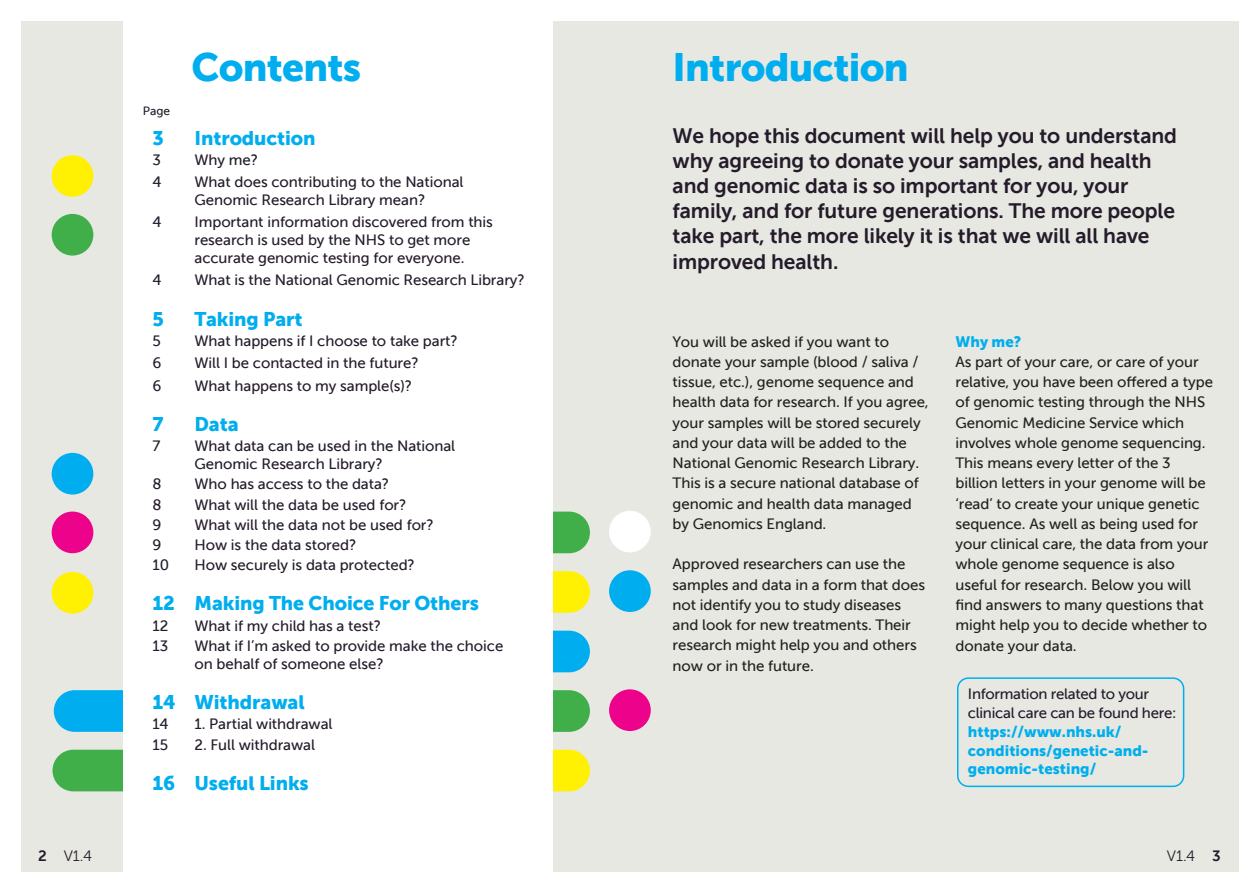
<style>
.page{position:relative;width:1259px;height:893px;background:#fff}
.page>*{position:absolute;margin:0;border:0;box-sizing:border-box;transform-origin:0 0}
.t1{font:39px "Museo Sans 900";letter-spacing:-.02em;color:#00aeef}
.t2{font:21px/25.2px "Museo Sans 700";letter-spacing:-.005em;color:#251b2b}
.t3{font:19.5px "Museo Sans 900";letter-spacing:-.005em;color:#00aeef}
.t4{font:15px/20.2px "Museo Sans 500";letter-spacing:-.005em;color:#231f20}
.t5{font:15px/18px "Museo Sans 500";letter-spacing:-.005em;color:#251b2b}
.t6{font:15px/18.8px "Museo Sans 900";color:#00aeef}
.t7{font:15px "Museo Sans 300";color:#251b2b}
.t8{font:12px "Museo Sans 500";color:#251b2b}
.s1{font-family:"Museo Sans 700"}
</style>
<div class="page">
<div style="left:21px;top:21px;width:587px;height:851px;background:#e6e8e1"></div>
<div style="left:52px;top:572px;width:41px;height:42px;background:#fff101;border-radius:50%"></div>
<div style="left:52px;top:155px;width:41px;height:42px;background:#fff101;border-radius:50%"></div>
<div style="left:52px;top:453px;width:41px;height:42px;background:#00aeef;border-radius:50%"></div>
<div style="left:54px;top:690px;width:99px;height:42px;background:#00aeef;border-radius:21px"></div>
<div style="left:52px;top:214px;width:41px;height:42px;background:#40ae49;border-radius:50%"></div>
<div style="left:52px;top:512px;width:41px;height:41px;background:#ed028c;border-radius:50%"></div>
<div style="left:53px;top:750px;width:99px;height:41px;background:#40ae49;border-radius:21px"></div>
<div style="left:554px;top:21px;width:684px;height:851px;background:#e6e8e1"></div>
<div style="left:957px;top:677px;width:227px;height:110px;border:2px solid #00aeef;border-radius:11px"></div>
<svg style="left:553px;top:512px;width:37px;height:41px;background:#53b45a"></svg>
<svg style="left:553px;top:690px;width:37px;height:42px;background:#55b55c"></svg>
<div style="left:609px;top:570px;width:42px;height:42px;background:#00aeef;border-radius:50%"></div>
<div style="left:609px;top:689px;width:42px;height:42px;background:#ed028c;border-radius:50%"></div>
<svg style="left:553px;top:631px;width:37px;height:41px;background:#1ab4ed"></svg>
<div style="left:609px;top:511px;width:42px;height:41px;background:#fff;border-radius:50%"></div>
<svg style="left:553px;top:571px;width:37px;height:42px;background:#fbef1e"></svg>
<svg style="left:553px;top:750px;width:37px;height:41px;background:#fcef1b"></svg>
<div style="left:123px;top:0;width:430px;height:893px;background:#fff"></div>
<p class="t8" style="left:143px;top:104px;width:29px">Page</p>
<h1 class="t1" style="left:191px;top:45px;width:171px">Contents</h1>
<h3 class="t3" style="left:152px;top:127px;width:13px">3</h3>
<h3 class="t3" style="left:194px;top:127px;width:123px">Introduction</h3>
<p class="t5" style="left:152px;top:151px;width:10px">3</p>
<p class="t5" style="left:194px;top:151px;width:65px">Why me?</p>
<p class="t5" style="left:152px;top:173px;width:11px">4</p>
<p class="t5" style="left:194px;top:173px;width:270px">What does contributing to the National<br>Genomic Research Library mean?</p>
<p class="t5" style="left:152px;top:213px;width:11px">4</p>
<p class="t5" style="left:194px;top:213px;width:300px">Important information discovered from this research is used by the NHS to get more accurate genomic testing for everyone.</p>
<p class="t5" style="left:152px;top:271px;width:11px">4</p>
<p class="t5" style="left:194px;top:271px;width:332px">What is the National Genomic Research Library?</p>
<h3 class="t3" style="left:152px;top:308px;width:13px">5</h3>
<h3 class="t3" style="left:194px;top:308px;width:110px">Taking Part</h3>
<p class="t5" style="left:152px;top:332px;width:10px">5</p>
<p class="t5" style="left:194px;top:332px;width:265px">What happens if I choose to take part?</p>
<p class="t5" style="left:152px;top:354px;width:10px">6</p>
<p class="t5" style="left:194px;top:354px;width:226px">Will I be contacted in the future?</p>
<p class="t5" style="left:152px;top:376px;width:10px">6</p>
<p class="t5" style="left:194px;top:376px;width:219px">What happens to my sample(s)?</p>
<h3 class="t3" style="left:152px;top:413px;width:13px">7</h3>
<h3 class="t3" style="left:194px;top:413px;width:46px">Data</h3>
<p class="t5" style="left:152px;top:437px;width:9px">7</p>
<p class="t5" style="left:194px;top:437px;width:262px">What data can be used in the National<br>Genomic Research Library?</p>
<p class="t5" style="left:152px;top:475px;width:11px">8</p>
<p class="t5" style="left:194px;top:475px;width:196px">Who has access to the data?</p>
<p class="t5" style="left:152px;top:495px;width:11px">8</p>
<p class="t5" style="left:194px;top:495px;width:213px">What will the data be used for?</p>
<p class="t5" style="left:152px;top:516px;width:10px">9</p>
<p class="t5" style="left:194px;top:516px;width:241px">What will the data not be used for?</p>
<p class="t5" style="left:152px;top:536px;width:10px">9</p>
<p class="t5" style="left:194px;top:536px;width:163px">How is the data stored?</p>
<p class="t5" style="left:152px;top:556px;width:18px">10</p>
<p class="t5" style="left:194px;top:556px;width:222px">How securely is data protected?</p>
<h3 class="t3" style="left:152px;top:593px;width:328px">12 Making The Choice For Others</h3>
<p class="t5" style="left:152px;top:616px;width:17px">12</p>
<p class="t5" style="left:194px;top:616px;width:188px">What if my child has a test?</p>
<p class="t5" style="left:152px;top:637px;width:17px">13</p>
<p class="t5" style="left:194px;top:637px;width:310px">What if I’m asked to provide make the choice on behalf of someone else?</p>
<h3 class="t3" style="left:152px;top:691px;width:154px">14 Withdrawal</h3>
<p class="t5" style="left:152px;top:715px;width:18px">14</p>
<p class="t5" style="left:194px;top:715px;width:140px">1. Partial withdrawal</p>
<p class="t5" style="left:152px;top:735px;width:17px">15</p>
<p class="t5" style="left:194px;top:735px;width:122px">2. Full withdrawal</p>
<h3 class="t3" style="left:152px;top:772px;width:158px">16 Useful Links</h3>
<h1 class="t1" style="left:672px;top:45px;width:237px">Introduction</h1>
<p class="t2" style="left:672px;top:123px;width:506px">We hope this document will help you to understand why agreeing to donate your samples, and health and genomic data is so important for you, your family, and for future generations. The more people take part, the more likely it is that we will all have improved health.</p>
<p class="t4" style="left:672px;top:331px;width:258px">You will be asked if you want to donate your sample (blood / saliva / tissue, etc.), genome sequence and health data for research. If you agree, your samples will be stored securely and your data will be added to the National Genomic Research Library.<br>This is a secure national database of genomic and health data managed by Genomics England.</p>
<p class="t4" style="left:672px;top:554px;width:254px">Approved researchers can use the samples and data in a form that does not identify you to study diseases and look for new treatments. Their research might help you and others now or in the future.</p>
<p class="t6" style="left:955px;top:332px;width:67px">Why me?</p>
<p class="t4" style="left:955px;top:352px;width:259px">As part of your care, or care of your relative, you have been offered a type of genomic testing through the NHS Genomic Medicine Service which involves whole genome sequencing.<br>This means every letter of the 3 billion letters in your genome will be ‘read’ to create your unique genetic sequence. As well as being used for your clinical care, the data from your whole genome sequence is also useful for research. Below you will find answers to many questions that might help you to decide whether to donate your data.</p>
<p class="t5" style="left:968px;top:685px;width:210px;line-height:18.8px">Information related to your clinical care can be found here:</p>
<p class="t6" style="left:968px;top:722px;width:182px">https://www.nhs.uk/ conditions/genetic-and&shy;genomic-testing/</p>
<p class="t7" style="left:38px;top:848px;width:55px"><span class="s1">2</span> V1.4</p>
<p class="t7" style="left:1167px;top:848px;width:55px">V1.4 <span class="s1">3</span></p>
</div>
